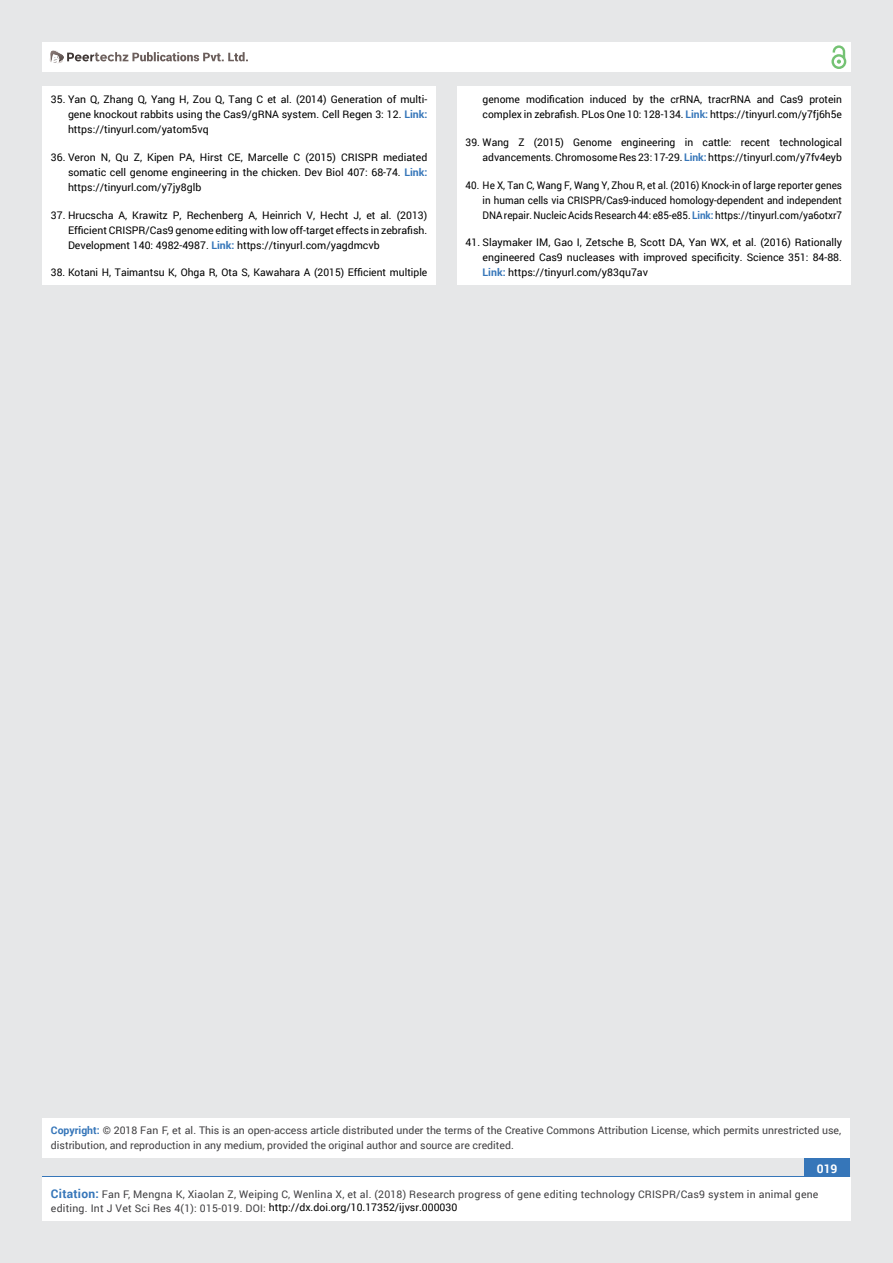
<style>
.page{position:relative;width:893px;height:1263px;background:#e6e7e8}
.page>*{position:absolute;margin:0;border:0;box-sizing:border-box;transform-origin:0 0}
.t1{font:700 12px "Roboto";color:#fff}
.t2{font:10.5px/15px "Roboto";color:#000;text-align:justify}
.t3{font:10.5px/15px "Roboto";color:#414042}
.t4{font:10.5px/15px "Roboto";color:#000;text-align:justify;scale:.94 1}
.t5{font:10.5px/12.8px "Roboto";letter-spacing:.02em;color:#414042}
.s1{font-weight:700;color:#3676b9}
.s2{font-weight:700;font-size:12px;color:#3676b9}
.s3{color:#000}
</style>
<div class="page">
<div style="left:42px;top:43px;width:808px;height:29px;background:#fff"></div>
<div style="left:831px;top:54px;width:15px;height:15px;border:2px solid #74c273;border-radius:50%"></div>
<svg style="left:831px;top:45px;width:15px;height:19px"></svg>
<div style="left:804px;top:1157px;width:46px;height:43px;background:#3676b9"></div>
<svg style="left:49px;top:50px;width:199px;height:14px"></svg>
<div style="left:42px;top:1177px;width:809px;height:43px;background:#fff"></div>
<div style="left:42px;top:87px;width:394px;height:198px;background:#fff"></div>
<div style="left:42px;top:1118px;width:808px;height:40px;background:#fff"></div>
<div style="left:457px;top:87px;width:393px;height:198px;background:#fff"></div>
<p class="t2" style="left:68px;top:92px;width:361px;text-indent:-17px">35. Yan Q, Zhang Q, Yang H, Zou Q, Tang C et al. (2014) Generation of multi&shy;gene knockout rabbits using the Cas9/gRNA system. Cell Regen 3: 12. <span class="s1">Link: </span>https://tinyurl.com/yatom5vq</p>
<p class="t2" style="left:68px;top:149px;width:361px;text-indent:-17px">36. Veron N, Qu Z, Kipen PA, Hirst CE, Marcelle C (2015) CRISPR mediated somatic cell genome engineering in the chicken. Dev Biol 407: 68-74. <span class="s1">Link: </span>https://tinyurl.com/y7jy8glb</p>
<p class="t2" style="left:68px;top:207px;width:361px;text-indent:-17px">37. Hrucscha A, Krawitz P, Rechenberg A, Heinrich V, Hecht J, et al. (2013)<br>Efficient CRISPR/Cas9 genome editing with low off-target effects in zebrafish.<br>Development 140: 4982-4987. <span class="s1">Link:</span> https://tinyurl.com/yagdmcvb</p>
<p class="t2" style="left:51px;top:265px;width:378px">38. Kotani H, Taimantsu K, Ohga R, Ota S, Kawahara A (2015) Efficient multiple</p>
<p class="t2" style="left:483px;top:92px;width:361px">genome modification induced by the crRNA, tracrRNA and Cas9 protein complex in zebrafish. PLos One 10: 128-134. <span class="s1">Link:</span> https://tinyurl.com/y7fj6h5e</p>
<p class="t2" style="left:466px;top:134px;width:378px;text-align:right">39. Wang Z (2015) Genome engineering in cattle: recent technological advancements. Chromosome Res 23: 17-29. <span class="s1">Link:</span> https://tinyurl.com/y7fv4eyb</p>
<p class="t4" style="left:483px;top:177px;width:384px;text-indent:-17px">40. He X, Tan C, Wang F, Wang Y, Zhou R, et al. (2016) Knock-in of large reporter genes in human cells via CRISPR/Cas9-induced homology-dependent and independent DNA repair. Nucleic Acids Research 44: e85-e85. <span class="s1">Link:</span> https://tinyurl.com/ya6otxr7</p>
<p class="t2" style="left:483px;top:235px;width:361px;text-indent:-17px">41. Slaymaker IM, Gao I, Zetsche B, Scott DA, Yan WX, et al. (2016) Rationally engineered Cas9 nucleases with improved specificity. Science 351: 84-88.<br><span class="s1">Link:</span> https://tinyurl.com/y83qu7av</p>
<p class="t3" style="left:51px;top:1123px;width:792px"><span class="s1">Copyright:</span> © 2018 Fan F, et al. This is an open-access article distributed under the terms of the Creative Commons Attribution License, which permits unrestricted use, distribution, and reproduction in any medium, provided the original author and source are credited.</p>
<p class="t1" style="left:817px;top:1161px;width:22px">019</p>
<p class="t5" style="left:51px;top:1188px;width:769px"><span class="s2">Citation:</span> Fan F, Mengna K, Xiaolan Z, Weiping C, Wenlina X, et al. (2018) Research progress of gene editing technology CRISPR/Cas9 system in animal gene editing. Int J Vet Sci Res 4(1): 015-019. DOI: <span class="s3">http://dx.doi.org/10.17352/ijvsr.000030</span></p>
</div>
